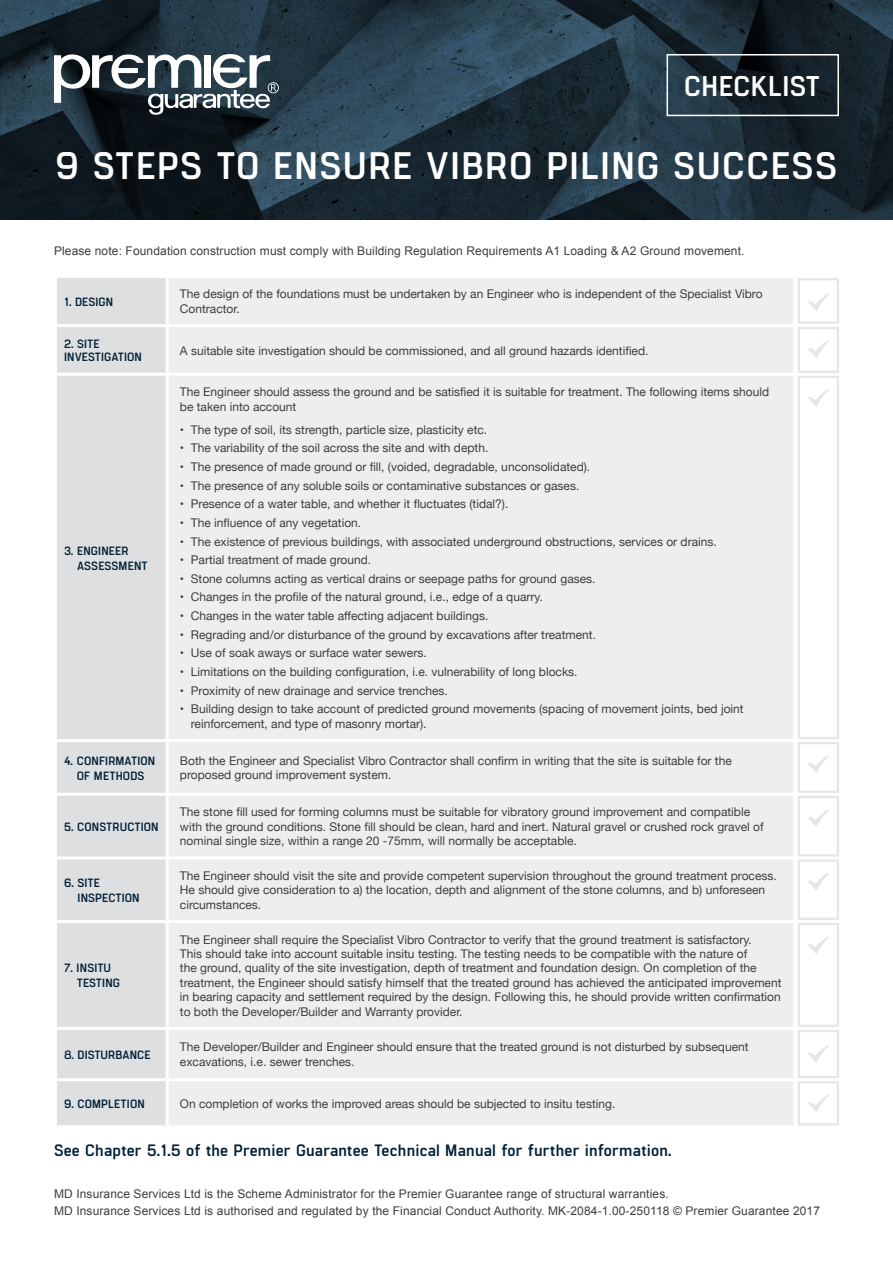
<style>
.page{position:relative;width:893px;height:1263px;background:#fff}
.page>*{position:absolute;margin:0;border:0;box-sizing:border-box;transform-origin:0 0}
.t1{font:700 38.25px "Manifold CF";letter-spacing:.035em;color:#fff}
.t2{font:700 28.5px "Manifold CF";letter-spacing:.01em;color:#fff}
.t3{font:700 16.5px "Manifold CF";letter-spacing:.01em;color:#002137}
.t4{font:12px/14.4px "Helvetica Neue";color:#3e3e3f}
.t5{font:12px "Arial";letter-spacing:.01em;color:#3e3e3f}
.t6{font:700 12px/15px "Manifold CF";letter-spacing:.01em;color:#002137}
</style>
<div class="page">
<svg style="left:0;top:0;width:893px;height:220px;background:#1d2f3a"></svg>
<svg style="left:54px;top:53px;width:225px;height:62px"></svg>
<div style="left:57px;top:278px;width:109px;height:847px;background:#dedfe1"></div>
<div style="left:169px;top:278px;width:624px;height:847px;background:#edefef"></div>
<hr style="left:54px;top:324px;width:113px;height:3px;background:#fff">
<hr style="left:167px;top:324px;width:628px;height:3px;background:#fff">
<hr style="left:54px;top:373px;width:113px;height:3px;background:#fff">
<hr style="left:167px;top:373px;width:628px;height:3px;background:#fff">
<hr style="left:54px;top:739px;width:113px;height:3px;background:#fff">
<hr style="left:167px;top:739px;width:628px;height:3px;background:#fff">
<hr style="left:54px;top:793px;width:113px;height:3px;background:#fff">
<hr style="left:167px;top:793px;width:628px;height:3px;background:#fff">
<hr style="left:54px;top:856px;width:113px;height:3px;background:#fff">
<hr style="left:167px;top:856px;width:628px;height:3px;background:#fff">
<hr style="left:54px;top:920px;width:113px;height:3px;background:#fff">
<hr style="left:167px;top:920px;width:628px;height:3px;background:#fff">
<hr style="left:54px;top:1027px;width:113px;height:3px;background:#fff">
<hr style="left:167px;top:1027px;width:628px;height:3px;background:#fff">
<hr style="left:54px;top:1078px;width:113px;height:3px;background:#fff">
<hr style="left:167px;top:1078px;width:628px;height:3px;background:#fff">
<svg style="left:798px;top:278px;width:41px;height:848px"></svg>
<div style="left:666px;top:54px;width:173px;height:62px;border:2px solid #fff"></div>
<p class="t2" style="left:684px;top:69px;width:138px">CHECKLIST</p>
<p class="t1" style="left:56px;top:143px;width:783px">9 STEPS TO ENSURE VIBRO PILING SUCCESS</p>
<p class="t5" style="left:54px;top:243px;width:692px">Please note: Foundation construction must comply with Building Regulation Requirements A1 Loading &amp; A2 Ground movement.</p>
<p class="t6" style="left:64px;top:295px;width:51px">1. DESIGN</p>
<p class="t4" style="left:180px;top:288px;width:584px">The design of the foundations must be undertaken by an Engineer who is independent of the Specialist Vibro<br>Contractor.</p>
<p class="t6" style="left:64px;top:338px;width:79px;line-height:13.5px">2. SITE<br>INVESTIGATION</p>
<p class="t4" style="left:180px;top:344px;width:470px">A suitable site investigation should be commissioned, and all ground hazards identified.</p>
<p class="t6" style="left:77px;top:544px;width:72px;text-indent:-13px">3. ENGINEER<br>ASSESSMENT</p>
<p class="t4" style="left:180px;top:385px;width:591px">The Engineer should assess the ground and be satisfied it is suitable for treatment. The following items should be taken into account</p>
<p class="t4" style="left:180px;top:423px;width:309px">• The type of soil, its strength, particle size, plasticity etc.</p>
<p class="t4" style="left:180px;top:441px;width:310px">• The variability of the soil across the site and with depth.</p>
<p class="t4" style="left:180px;top:460px;width:412px">• The presence of made ground or fill, (voided, degradable, unconsolidated).</p>
<p class="t4" style="left:180px;top:479px;width:401px">• The presence of any soluble soils or contaminative substances or gases.</p>
<p class="t4" style="left:180px;top:497px;width:330px">• Presence of a water table, and whether it fluctuates (tidal?).</p>
<p class="t4" style="left:180px;top:516px;width:183px">• The influence of any vegetation.</p>
<p class="t4" style="left:180px;top:535px;width:538px">• The existence of previous buildings, with associated underground obstructions, services or drains.</p>
<p class="t4" style="left:180px;top:553px;width:193px">• Partial treatment of made ground.</p>
<p class="t4" style="left:180px;top:572px;width:417px">• Stone columns acting as vertical drains or seepage paths for ground gases.</p>
<p class="t4" style="left:180px;top:591px;width:364px">• Changes in the profile of the natural ground, i.e., edge of a quarry.</p>
<p class="t4" style="left:180px;top:609px;width:310px">• Changes in the water table affecting adjacent buildings.</p>
<p class="t4" style="left:180px;top:628px;width:418px">• Regrading and/or disturbance of the ground by excavations after treatment.</p>
<p class="t4" style="left:180px;top:647px;width:248px">• Use of soak aways or surface water sewers.</p>
<p class="t4" style="left:180px;top:665px;width:399px">• Limitations on the building configuration, i.e. vulnerability of long blocks.</p>
<p class="t4" style="left:180px;top:684px;width:270px">• Proximity of new drainage and service trenches.</p>
<p class="t4" style="left:191px;top:703px;width:554px;text-indent:-11px">• Building design to take account of predicted ground movements (spacing of movement joints, bed joint reinforcement, and type of masonry mortar).</p>
<p class="t6" style="left:64px;top:754px;width:93px;text-align:center">4. CONFIRMATION<br>OF METHODS</p>
<p class="t4" style="left:180px;top:754px;width:553px">Both the Engineer and Specialist Vibro Contractor shall confirm in writing that the site is suitable for the proposed ground improvement system.</p>
<p class="t6" style="left:64px;top:820px;width:96px">5. CONSTRUCTION</p>
<p class="t4" style="left:180px;top:805px;width:585px">The stone fill used for forming columns must be suitable for vibratory ground improvement and compatible with the ground conditions. Stone fill should be clean, hard and inert. Natural gravel or crushed rock gravel of nominal single size, within a range 20 -75mm, will normally be acceptable.</p>
<p class="t6" style="left:78px;top:876px;width:64px;text-indent:-14px">6. SITE<br>INSPECTION</p>
<p class="t4" style="left:180px;top:869px;width:598px">The Engineer should visit the site and provide competent supervision throughout the ground treatment process.<br>He should give consideration to a) the location, depth and alignment of the stone columns, and b) unforeseen circumstances.</p>
<p class="t6" style="left:77px;top:961px;width:45px;text-indent:-13px">7. INSITU<br>TESTING</p>
<p class="t4" style="left:180px;top:933px;width:603px">The Engineer shall require the Specialist Vibro Contractor to verify that the ground treatment is satisfactory.<br>This should take into account suitable insitu testing. The testing needs to be compatible with the nature of<br>the ground, quality of the site investigation, depth of treatment and foundation design. On completion of the treatment, the Engineer should satisfy himself that the treated ground has achieved the anticipated improvement in bearing capacity and settlement required by the design. Following this, he should provide written confirmation to both the Developer/Builder and Warranty provider.</p>
<p class="t6" style="left:64px;top:1048px;width:88px">8. DISTURBANCE</p>
<p class="t4" style="left:180px;top:1041px;width:570px">The Developer/Builder and Engineer should ensure that the treated ground is not disturbed by subsequent excavations, i.e. sewer trenches.</p>
<p class="t6" style="left:64px;top:1097px;width:82px">9. COMPLETION</p>
<p class="t4" style="left:180px;top:1097px;width:437px">On completion of works the improved areas should be subjected to insitu testing.</p>
<p class="t3" style="left:54px;top:1141px;width:619px">See Chapter 5.1.5 of the Premier Guarantee Technical Manual for further information.</p>
<p class="t5" style="left:54px;top:1186px;width:616px">MD Insurance Services Ltd is the Scheme Administrator for the Premier Guarantee range of structural warranties.</p>
<p class="t5" style="left:54px;top:1202px;width:768px">MD Insurance Services Ltd is authorised and regulated by the Financial Conduct Authority. MK-2084-1.00-250118 © Premier Guarantee 2017</p>
</div>
